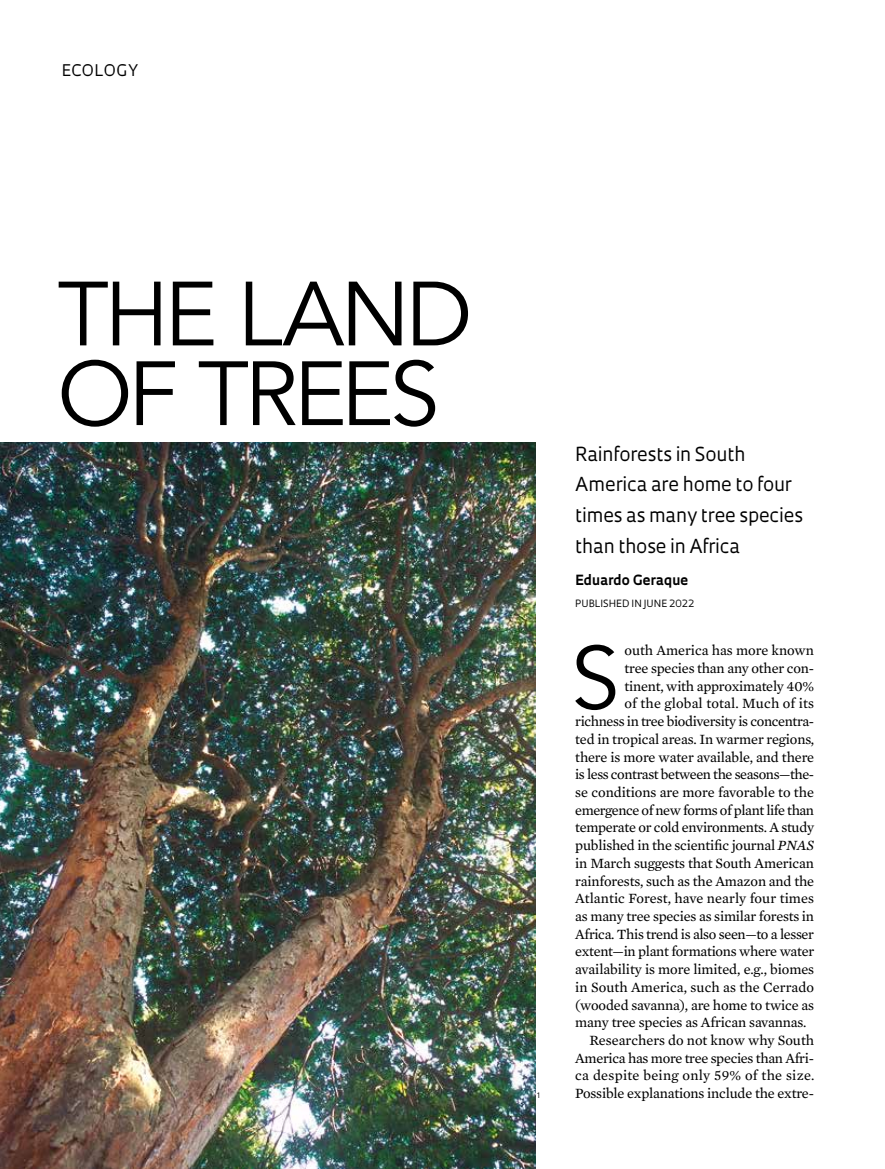
<style>
.page{position:relative;width:885px;height:1169px;background:#fff}
.page>*{position:absolute;margin:0;border:0;box-sizing:border-box;transform-origin:0 0}
.t1{font:90px/79.7px "Avenir";letter-spacing:-.05em;color:#000}
.t2{font:87.9px "Avenir";color:#000}
.t3{font:18.75px/30.9px "Oculum";letter-spacing:-.01em;color:#000}
.t4{font:15.6px "Oculum";letter-spacing:.03em;color:#000}
.t5{font:14.4px "Mercury Text G2";letter-spacing:-.01em;color:#000}
.t6{font:14.4px "Mercury Text G2";letter-spacing:-.03em;color:#000}
.t7{font:14.4px "Mercury Text G2";letter-spacing:.02em;color:#000}
.t8{font:14.4px "Mercury Text G2";letter-spacing:.01em;color:#000}
.t9{font:700 13.65px "Oculum";letter-spacing:-.005em;color:#000}
.t10{font:9.75px "Oculum";color:#000}
.t11{font:7.35px "Oculum";color:#000}
.s1{font-style:italic}
</style>
<div class="page">
<img style="left:0;top:443px;width:535px;height:725px">
<p class="t4" style="left:62px;top:60px;width:78px">ECOLOGY</p>
<h1 class="t1" style="left:57px;top:277px;width:416px">THE LAND<br>OF TREES</h1>
<h3 class="t3" style="left:575px;top:437px;width:229px">Rainforests in South<br>America are home to four times as many tree species than those in Africa</h3>
<p class="t9" style="left:575px;top:570px;width:115px">Eduardo Geraque</p>
<p class="t10" style="left:575px;top:597px;width:121px">PUBLISHED IN JUNE 2022</p>
<h2 class="t2" style="left:571px;top:627px;width:50px">S</h2>
<p class="t5" style="left:625px;top:640px;width:191px">outh America has more known</p>
<p class="t5" style="left:625px;top:658px;width:191px">tree species than any other con-</p>
<p class="t5" style="left:625px;top:675px;width:191px">tinent, with approximately 40%</p>
<p class="t8" style="left:625px;top:693px;width:191px">of the global total. Much of its</p>
<p class="t5" style="left:575px;top:711px;width:240px">richness in tree biodiversity is concentra-</p>
<p class="t5" style="left:575px;top:728px;width:241px">ted in tropical areas. In warmer regions,</p>
<p class="t5" style="left:575px;top:746px;width:241px">there is more water available, and there</p>
<p class="t6" style="left:575px;top:764px;width:240px">is less contrast between the seasons—the-</p>
<p class="t5" style="left:575px;top:782px;width:240px">se conditions are more favorable to the</p>
<p class="t6" style="left:575px;top:799px;width:240px">emergence of new forms of plant life than</p>
<p class="t5" style="left:575px;top:817px;width:240px">temperate or cold environments. A study</p>
<p class="t5" style="left:575px;top:835px;width:241px">published in the scientific journal <span class="s1">PNAS</span></p>
<p class="t5" style="left:575px;top:852px;width:240px">in March suggests that South American</p>
<p class="t5" style="left:575px;top:870px;width:240px">rainforests, such as the Amazon and the</p>
<p class="t5" style="left:575px;top:888px;width:240px">Atlantic Forest, have nearly four times</p>
<p class="t5" style="left:575px;top:905px;width:240px">as many tree species as similar forests in</p>
<p class="t5" style="left:575px;top:923px;width:240px">Africa. This trend is also seen—to a lesser</p>
<p class="t5" style="left:575px;top:941px;width:241px">extent—in plant formations where water</p>
<p class="t5" style="left:575px;top:958px;width:240px">availability is more limited, e.g., biomes</p>
<p class="t5" style="left:575px;top:976px;width:240px">in South America, such as the Cerrado</p>
<p class="t5" style="left:575px;top:994px;width:240px">(wooded savanna), are home to twice as</p>
<p class="t5" style="left:575px;top:1012px;width:233px">many tree species as African savannas.</p>
<p class="t5" style="left:590px;top:1029px;width:226px">Researchers do not know why South</p>
<p class="t5" style="left:575px;top:1047px;width:240px">America has more tree species than Afri-</p>
<p class="t7" style="left:575px;top:1065px;width:241px">ca despite being only 59% of the size.</p>
<p class="t11" style="left:537px;top:1090px;width:5px">1</p>
<p class="t5" style="left:575px;top:1082px;width:240px">Possible explanations include the extre-</p>
</div>
